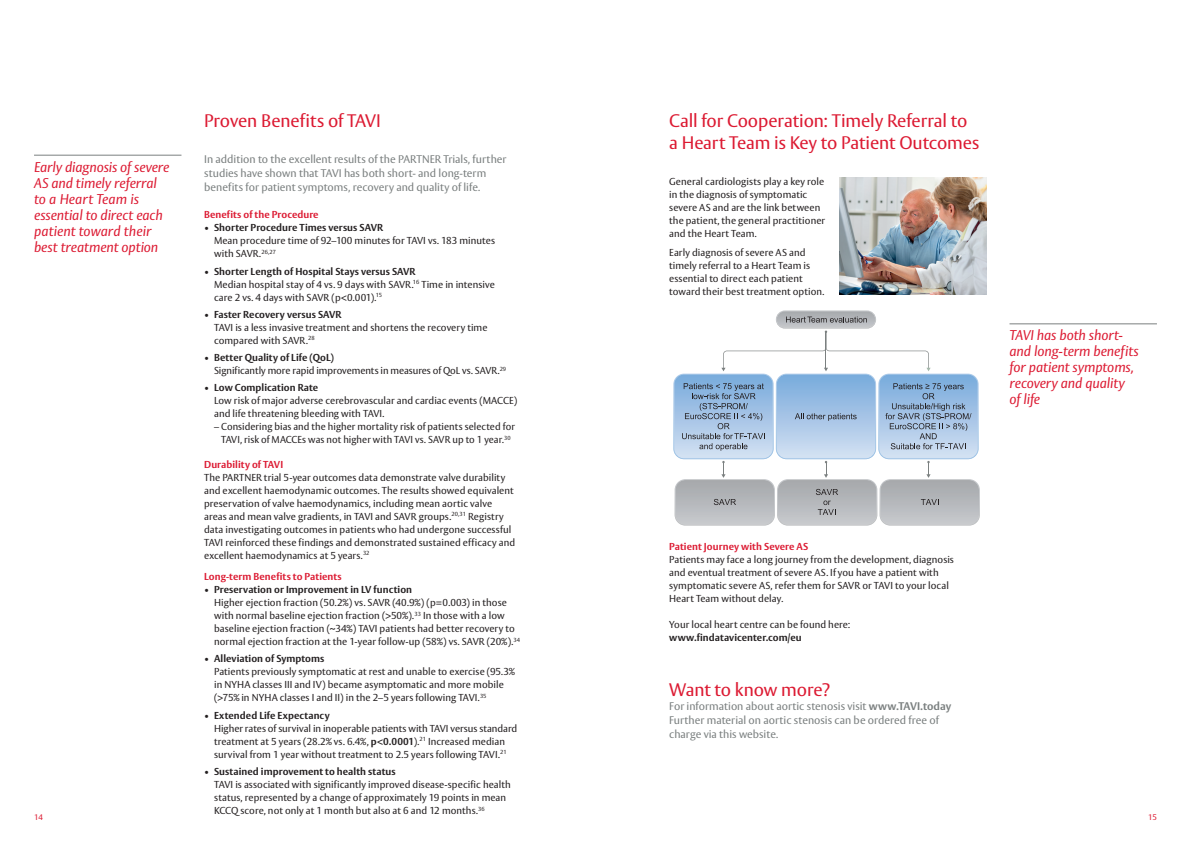
<style>
.page{position:relative;width:1191px;height:842px;background:#fff}
.page>*{position:absolute;margin:0;border:0;box-sizing:border-box;transform-origin:0 0}
.Interior_Page_Title{font:18px/22px "Vesta Pro";letter-spacing:-.005em;color:#dc1a32}
.Pull_Out_1{font:italic 14px/16px "Vesta Pro";letter-spacing:-.005em;color:#dc1a32}
.Lead-in_Copy{font:11px/14px "Vesta Pro";color:#7b8080}
.Bullets_2pt_after{font:10px/13px "Vesta Pro";letter-spacing:.005em;color:#231f20}
.Body{font:10px/13px "Vesta Pro";letter-spacing:.005em;color:#231f20}
.Bullets{font:10px/13px "Vesta Pro";letter-spacing:.005em;color:#231f20}
.Body_Subtitle_Red{font:700 10px "Vesta Pro";letter-spacing:.005em;color:#dc1a32}
.Body_Bold{font:700 10px "Vesta Pro";letter-spacing:.005em;color:#231f20}
.t1{font:8px "Vesta Pro";color:#dc1a32}
.s1{font-weight:700}
</style>
<div class="page">
<hr style="left:34px;top:155px;width:147px;height:1px;background:#7b8080">
<hr style="left:1009px;top:324px;width:148px;height:1px;background:#7b8080">
<img style="left:839px;top:177px;width:147px;height:118px">
<img style="left:674px;top:479px;width:101px;height:46px">
<img style="left:784px;top:479px;width:86px;height:1px">
<img style="left:777px;top:480px;width:100px;height:45px">
<img style="left:879px;top:479px;width:100px;height:46px">
<img style="left:674px;top:374px;width:99px;height:85px">
<img style="left:776px;top:374px;width:99px;height:85px">
<img style="left:878px;top:374px;width:100px;height:85px">
<svg style="left:721px;top:461px;width:4px;height:17px"></svg>
<svg style="left:824px;top:461px;width:4px;height:17px"></svg>
<svg style="left:926px;top:461px;width:4px;height:17px"></svg>
<img style="left:782px;top:310px;width:94px;height:19px">
<img style="left:776px;top:311px;width:99px;height:17px">
<svg style="left:721px;top:330px;width:209px;height:41px"></svg>
<svg style="left:682px;top:383px;width:83px;height:68px;background:#94aecc"></svg>
<svg style="left:885px;top:383px;width:86px;height:66px;background:#93aecb"></svg>
<svg style="left:795px;top:413px;width:61px;height:8px"></svg>
<svg style="left:921px;top:499px;width:17px;height:6px"></svg>
<svg style="left:714px;top:499px;width:22px;height:6px"></svg>
<svg style="left:816px;top:489px;width:22px;height:26px"></svg>
<svg style="left:786px;top:316px;width:81px;height:7px"></svg>
<p class="Interior_Page_Title" style="left:204px;top:110px;width:178px">Proven Benefits of TAVI</p>
<p class="Lead-in_Copy" style="left:204px;top:152px;width:304px">In addition to the excellent results of the PARTNER Trials, further studies have shown that TAVI has both short- and long-term benefits for patient symptoms, recovery and quality of life.</p>
<p class="Interior_Page_Title" style="left:669px;top:110px;width:312px">Call for Cooperation: Timely Referral to a Heart Team is Key to Patient Outcomes</p>
<p class="Pull_Out_1" style="left:34px;top:159px;width:137px">Early diagnosis of severe<br>AS and timely referral to a Heart Team is essential to direct each patient toward their best treatment option</p>
<p class="Body" style="left:669px;top:175px;width:157px">General cardiologists play a key role in the diagnosis of symptomatic severe AS and are the link between the patient, the general practitioner and the Heart Team.</p>
<p class="Body" style="left:669px;top:245px;width:157px">Early diagnosis of severe AS and timely referral to a Heart Team is essential to direct each patient toward their best treatment option.</p>
<p class="Body_Subtitle_Red" style="left:204px;top:209px;width:116px">Benefits of the Procedure</p>
<p class="Bullets_2pt_after" style="left:214px;top:221px;width:282px;text-indent:-10px">• <span class="s1">Shorter Procedure Times versus SAVR<br></span>Mean procedure time of 92–100 minutes for TAVI vs. 183 minutes with SAVR.<sup>26,27</sup></p>
<p class="Bullets_2pt_after" style="left:214px;top:264px;width:282px;text-indent:-10px">• <span class="s1">Shorter Length of Hospital Stays versus SAVR<br></span>Median hospital stay of 4 vs. 9 days with SAVR.<sup>16</sup> Time in intensive care 2 vs. 4 days with SAVR (p&lt;0.001).<sup>15</sup></p>
<p class="Bullets_2pt_after" style="left:214px;top:308px;width:275px;text-indent:-10px">• <span class="s1">Faster Recovery versus SAVR<br></span>TAVI is a less invasive treatment and shortens the recovery time compared with SAVR.<sup>28</sup></p>
<p class="Bullets_2pt_after" style="left:214px;top:351px;width:293px;text-indent:-10px">• <span class="s1">Better Quality of Life (QoL)<br></span>Significantly more rapid improvements in measures of QoL vs. SAVR.<sup>29</sup></p>
<p class="Bullets" style="left:214px;top:381px;width:305px;text-indent:-10px">• <span class="s1">Low Complication Rate<br></span>Low risk of major adverse cerebrovascular and cardiac events (MACCE) and life threatening bleeding with TAVI.</p>
<p class="Bullets" style="left:214px;top:420px;width:302px;text-align:center">– Considering bias and the higher mortality risk of patients selected for<br>TAVI, risk of MACCEs was not higher with TAVI vs. SAVR up to 1 year.<sup>30</sup></p>
<p class="Body_Subtitle_Red" style="left:204px;top:458px;width:80px">Durability of TAVI</p>
<p class="Body" style="left:204px;top:470px;width:313px">The PARTNER trial 5-year outcomes data demonstrate valve durability and excellent haemodynamic outcomes. The results showed equivalent preservation of valve haemodynamics, including mean aortic valve areas and mean valve gradients, in TAVI and SAVR groups.<sup>20,31</sup> Registry data investigating outcomes in patients who had undergone successful TAVI reinforced these findings and demonstrated sustained efficacy and excellent haemodynamics at 5 years.<sup>32</sup></p>
<p class="Body_Subtitle_Red" style="left:204px;top:570px;width:139px">Long-term Benefits to Patients</p>
<p class="Bullets_2pt_after" style="left:214px;top:583px;width:307px;text-indent:-10px">• <span class="s1">Preservation or Improvement in LV function<br></span>Higher ejection fraction (50.2%) vs. SAVR (40.9%) (p=0.003) in those with normal baseline ejection fraction (&gt;50%).<sup>33</sup> In those with a low baseline ejection fraction (~34%) TAVI patients had better recovery to normal ejection fraction at the 1-year follow-up (58%) vs. SAVR (20%).<sup>34</sup></p>
<p class="Bullets_2pt_after" style="left:214px;top:652px;width:302px;text-indent:-10px">• <span class="s1">Alleviation of Symptoms<br></span>Patients previously symptomatic at rest and unable to exercise (95.3% in NYHA classes III and IV) became asymptomatic and more mobile (&gt;75% in NYHA classes I and II) in the 2–5 years following TAVI.<sup>35</sup></p>
<p class="Bullets_2pt_after" style="left:214px;top:708px;width:305px;text-indent:-10px">• <span class="s1">Extended Life Expectancy<br></span>Higher rates of survival in inoperable patients with TAVI versus standard treatment at 5 years (28.2% vs. 6.4%, <span class="s1">p&lt;0.0001</span>).<sup>21</sup> Increased median survival from 1 year without treatment to 2.5 years following TAVI.<sup>21</sup></p>
<p class="Bullets_2pt_after" style="left:214px;top:765px;width:298px;text-indent:-10px">• <span class="s1">Sustained improvement to health status<br></span>TAVI is associated with significantly improved disease-specific health status, represented by a change of approximately 19 points in mean KCCQ score, not only at 1 month but also at 6 and 12 months.<sup>36</sup></p>
<p class="Pull_Out_1" style="left:1009px;top:327px;width:131px">TAVI has both short&shy;and long-term benefits for patient symptoms, recovery and quality of life</p>
<p class="Body_Subtitle_Red" style="left:669px;top:540px;width:141px">Patient Journey with Severe AS</p>
<p class="Body" style="left:669px;top:552px;width:286px">Patients may face a long journey from the development, diagnosis and eventual treatment of severe AS. If you have a patient with symptomatic severe AS, refer them for SAVR or TAVI to your local Heart Team without delay.</p>
<p class="Body" style="left:669px;top:617px;width:182px">Your local heart centre can be found here:</p>
<p class="Body_Bold" style="left:669px;top:631px;width:134px">www.findatavicenter.com/eu</p>
<p class="Interior_Page_Title" style="left:669px;top:678px;width:163px">Want to know more?</p>
<p class="Lead-in_Copy" style="left:669px;top:699px;width:283px">For information about aortic stenosis visit <span class="s1">www.TAVI.today</span></p>
<p class="Lead-in_Copy" style="left:669px;top:713px;width:271px">Further material on aortic stenosis can be ordered free of charge via this website.</p>
<p class="t1" style="left:34px;top:812px;width:10px">14</p>
<p class="t1" style="left:1148px;top:812px;width:10px">15</p>
</div>
